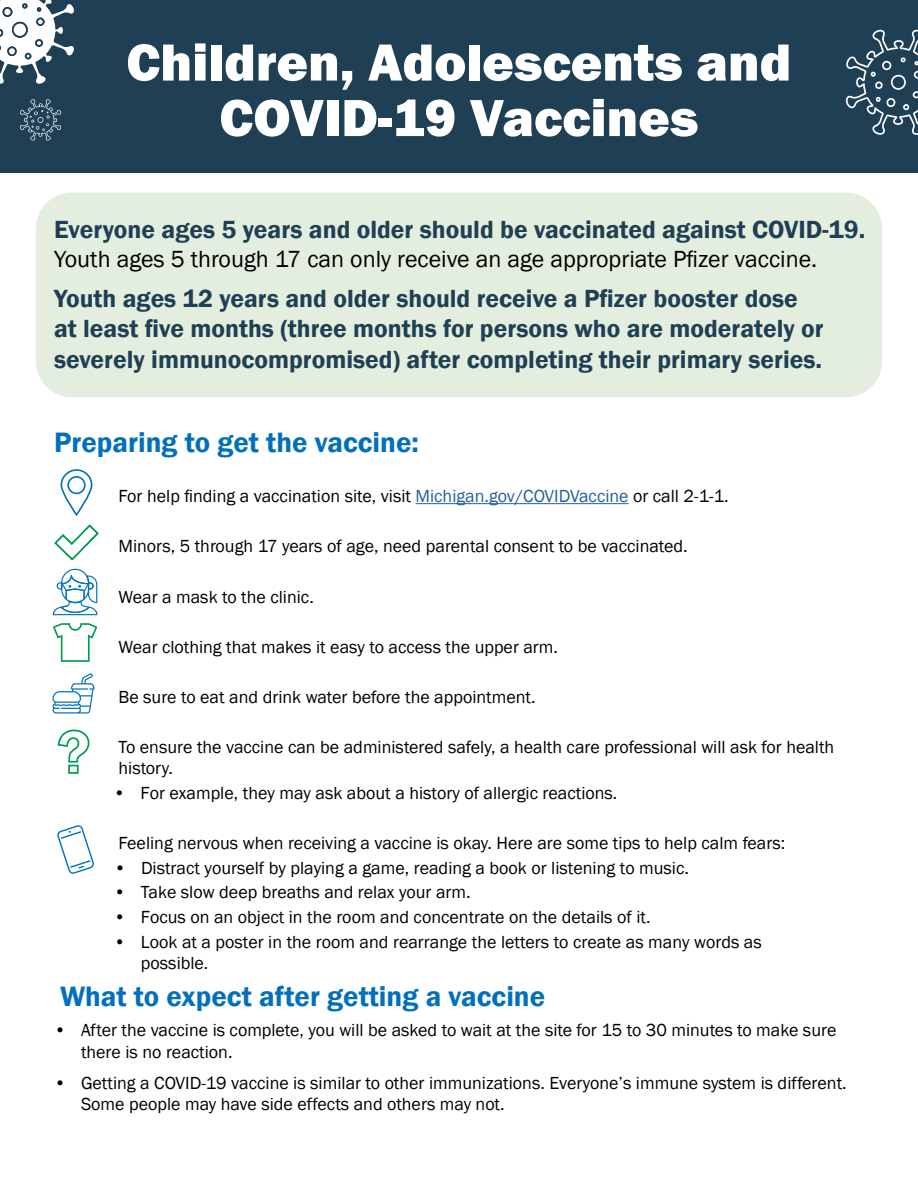
<style>
.page{position:relative;width:918px;height:1188px;background:#fff}
.page>*{position:absolute;margin:0;border:0;box-sizing:border-box;transform-origin:0 0}
.t1{font:800 54px/55.5px "Franklin Gothic";color:#fff;text-align:center}
.t2{font:600 28.8px "Franklin Gothic";color:#0070bd}
.t3{font:600 25.5px/30.6px "Franklin Gothic";color:#1f4054}
.t4{font:24px "Franklin Gothic";color:#000}
.t5{font:18px/21.6px "Franklin Gothic";color:#000}
.s1{color:#215e9e}
</style>
<div class="page">
<div style="left:36px;top:193px;width:846px;height:204px;background:#e3eede;border-radius:36px"></div>
<hr style="left:416px;top:503px;width:213px;height:1px;background:#215e9e">
<div style="left:0;top:0;width:918px;height:173px;background:#1f4054"></div>
<svg style="left:846px;top:30px;width:72px;height:105px"></svg>
<svg style="left:20px;top:99px;width:41px;height:42px"></svg>
<svg style="left:53px;top:569px;width:44px;height:46px"></svg>
<svg style="left:53px;top:623px;width:45px;height:39px"></svg>
<svg style="left:57px;top:729px;width:33px;height:45px"></svg>
<svg style="left:53px;top:673px;width:42px;height:41px"></svg>
<svg style="left:60px;top:469px;width:33px;height:47px"></svg>
<svg style="left:57px;top:825px;width:37px;height:49px"></svg>
<svg style="left:0;top:0;width:74px;height:84px"></svg>
<svg style="left:54px;top:524px;width:45px;height:37px"></svg>
<p class="t1" style="left:126px;top:35px;width:666px">Children, Adolescents and<br>COVID-19 Vaccines</p>
<p class="t3" style="left:54px;top:215px;width:813px">Everyone ages 5 years and older should be vaccinated against COVID-19.</p>
<p class="t4" style="left:54px;top:244px;width:765px">Youth ages 5 through 17 can only receive an age appropriate Pfizer vaccine.</p>
<p class="t3" style="left:54px;top:283px;width:771px">Youth ages 12 years and older should receive a Pfizer booster dose at least five months (three months for persons who are moderately or severely immunocompromised) after completing their primary series.</p>
<p class="t2" style="left:54px;top:425px;width:367px">Preparing to get the vaccine:</p>
<p class="t5" style="left:118px;top:486px;width:612px">For help finding a vaccination site, visit <span class="s1">Michigan.gov/COVIDVaccine</span> or call 2-1-1.</p>
<p class="t5" style="left:118px;top:536px;width:571px">Minors, 5 through 17 years of age, need parental consent to be vaccinated.</p>
<p class="t5" style="left:118px;top:586px;width:197px">Wear a mask to the clinic.</p>
<p class="t5" style="left:118px;top:636px;width:441px">Wear clothing that makes it easy to access the upper arm.</p>
<p class="t5" style="left:118px;top:686px;width:419px">Be sure to eat and drink water before the appointment.</p>
<p class="t5" style="left:118px;top:736px;width:717px">To ensure the vaccine can be administered safely, a health care professional will ask for health history.</p>
<p class="t5" style="left:114px;top:782px;width:505px">• For example, they may ask about a history of allergic reactions.</p>
<p class="t5" style="left:118px;top:833px;width:668px">Feeling nervous when receiving a vaccine is okay. Here are some tips to help calm fears:</p>
<p class="t5" style="left:114px;top:857px;width:576px">• Distract yourself by playing a game, reading a book or listening to music.</p>
<p class="t5" style="left:114px;top:882px;width:358px">• Take slow deep breaths and relax your arm.</p>
<p class="t5" style="left:114px;top:907px;width:538px">• Focus on an object in the room and concentrate on the details of it.</p>
<p class="t5" style="left:141px;top:931px;width:622px;text-indent:-27px">• Look at a poster in the room and rearrange the letters to create as many words as possible.</p>
<p class="t2" style="left:60px;top:978px;width:487px">What to expect after getting a vaccine</p>
<p class="t5" style="left:81px;top:1020px;width:757px;text-indent:-27px">• After the vaccine is complete, you will be asked to wait at the site for 15 to 30 minutes to make sure there is no reaction.</p>
<p class="t5" style="left:81px;top:1072px;width:767px;text-indent:-27px">• Getting a COVID-19 vaccine is similar to other immunizations. Everyone’s immune system is different.<br>Some people may have side effects and others may not.</p>
</div>
